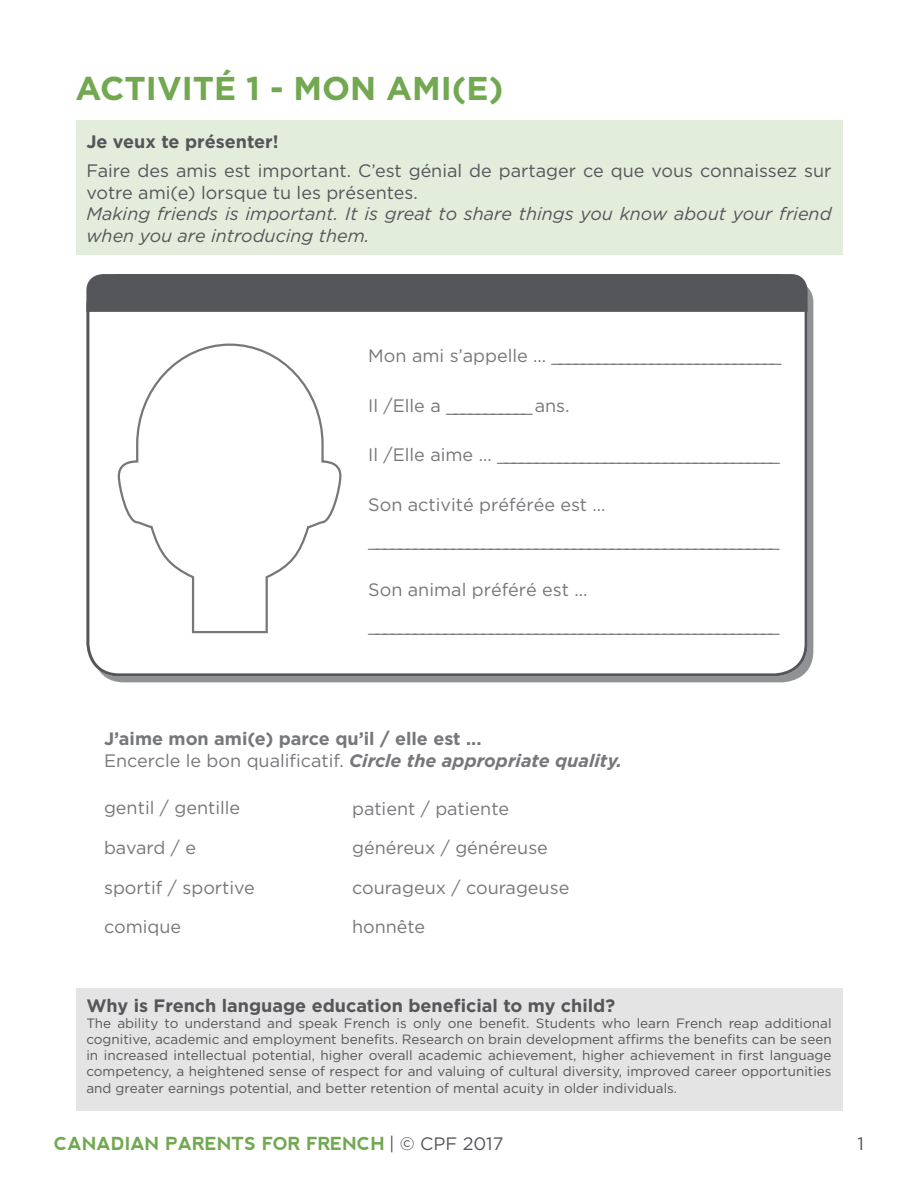
<style>
.page{position:relative;width:918px;height:1188px;background:#fff}
.page>*{position:absolute;margin:0;border:0;box-sizing:border-box;transform-origin:0 0}
.t1{font:700 33px "Gotham";color:#71a850}
.t2{font:18px/36px "Gotham";color:#76777a}
.t3{font:18px/21.6px "Gotham";color:#54565a}
.t4{font:italic 18px/21.6px "Gotham";color:#54565a}
.t5{font:700 18px/21.6px "Gotham";color:#76777a}
.t6{font:700 18px "Gotham";color:#54565a}
.t7{font:700 18px "nevis";color:#71a850}
.t8{font:13.5px/16.2px "Gotham";color:#54565a;text-align:justify}
.s1{font-weight:400}
.s2{font-style:italic}
.s3{font-family:"Gotham";font-weight:400;color:#54565a}
</style>
<div class="page">
<svg style="left:93px;top:288px;width:720px;height:394px;background:#8d8e91"></svg>
<div style="left:88px;top:276px;width:718px;height:399px;background:#fff;border-radius:32px"></div>
<div style="left:86px;top:274px;width:722px;height:38px;background:#54565a"></div>
<div style="left:76px;top:121px;width:766px;height:134px;background:#e3eddc"></div>
<div style="left:76px;top:988px;width:766px;height:123px;background:#e4e4e4"></div>
<svg style="left:117px;top:343px;width:225px;height:291px"></svg>
<h1 class="t1" style="left:76px;top:69px;width:429px">ACTIVITÉ 1 - MON AMI(E)</h1>
<h2 class="t6" style="left:86px;top:131px;width:194px">Je veux te présenter!</h2>
<h2 class="t3" style="left:86px;top:160px;width:747px">Faire des amis est important. C’est génial de partager ce que vous connaissez sur votre ami(e) lorsque tu les présentes.</h2>
<h2 class="t4" style="left:86px;top:203px;width:747px">Making friends is important. It is great to share things you know about your friend when you are introducing them.</h2>
<h2 class="t2" style="left:368px;top:338px;width:415px">M o n a m i s ’ a p p e l l e … ______________________________</h2>
<h2 class="t2" style="left:368px;top:387px;width:203px">I l / E l l e a ___________ a n s .</h2>
<h2 class="t2" style="left:368px;top:437px;width:413px">I l / E l l e a i m e … _____________________________________</h2>
<h2 class="t2" style="left:368px;top:486px;width:413px">Son activité préférée est … ______________________________________________________</h2>
<h2 class="t2" style="left:368px;top:572px;width:413px">Son animal préféré est … ______________________________________________________</h2>
<h2 class="t5" style="left:104px;top:727px;width:520px">J’aime mon ami(e) parce qu’il / elle est ...<br><span class="s1">Encercle le bon qualificatif.</span> <span class="s2">Circle the appropriate quality.</span></h2>
<h2 class="t2" style="left:104px;top:790px;width:138px">gentil / gentille</h2>
<h2 class="t2" style="left:104px;top:828px;width:152px;line-height:39.6px">bavard / e sportif / sportive</h2>
<h2 class="t2" style="left:104px;top:909px;width:79px">comique</h2>
<h2 class="t2" style="left:352px;top:790px;width:158px">patient / patiente</h2>
<h2 class="t2" style="left:352px;top:828px;width:219px;line-height:39.6px">généreux / généreuse courageux / courageuse</h2>
<h2 class="t2" style="left:352px;top:909px;width:75px">honnête</h2>
<h2 class="t6" style="left:86px;top:995px;width:530px">Why is French language education beneficial to my child?</h2>
<p class="t8" style="left:86px;top:1015px;width:747px">The ability to understand and speak French is only one benefit. Students who learn French reap additional cognitive, academic and employment benefits. Research on brain development affirms the benefits can be seen in increased intellectual potential, higher overall academic achievement, higher achievement in first language competency, a heightened sense of respect for and valuing of cultural diversity, improved career opportunities and greater earnings potential, and better retention of mental acuity in older individuals.</p>
<h2 class="t7" style="left:54px;top:1134px;width:451px">CANADIAN PARENTS FOR FRENCH <span class="s3">| © CPF 2017</span></h2>
<h2 class="t3" style="left:858px;top:1133px;width:8px">1</h2>
</div>
